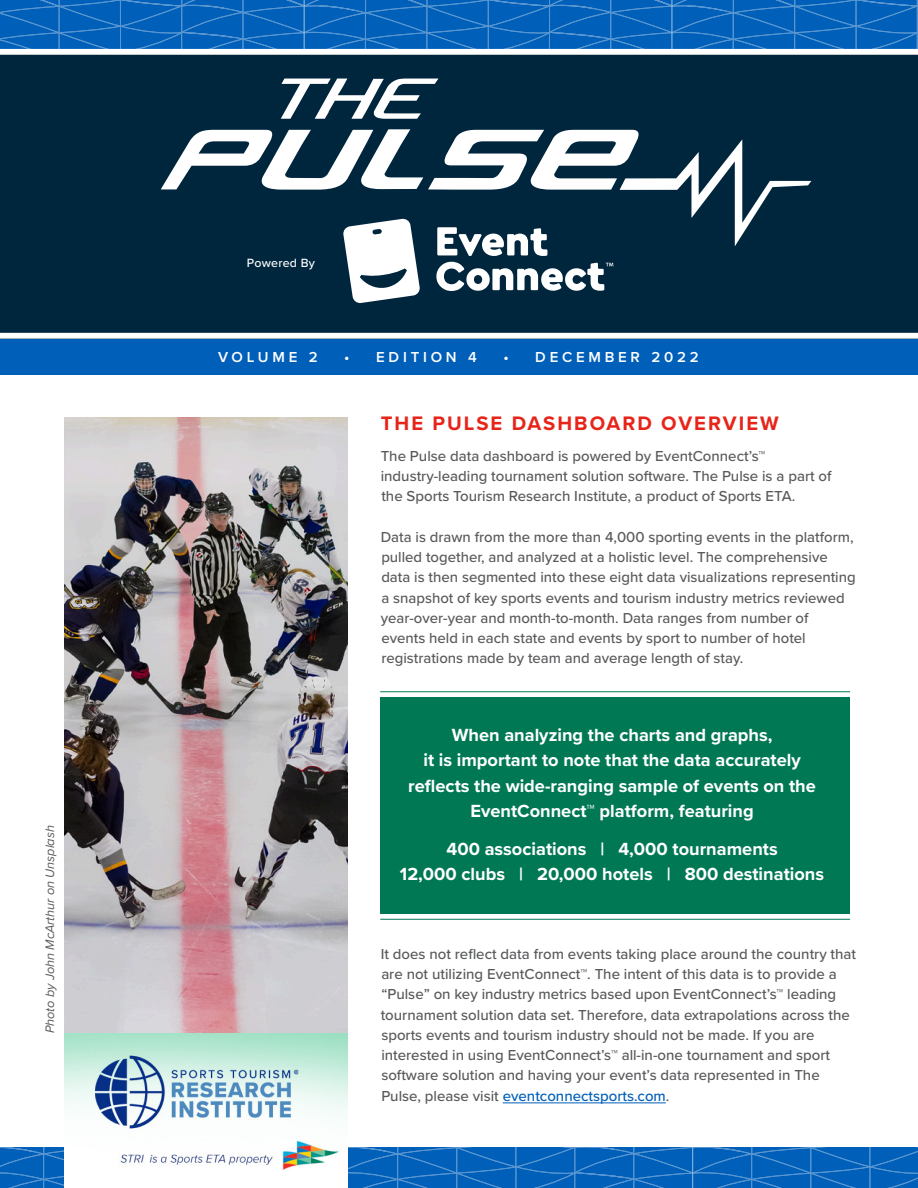
<style>
.page{position:relative;width:918px;height:1188px;background:#fff}
.page>*{position:absolute;margin:0;border:0;box-sizing:border-box;transform-origin:0 0}
.t1{font:700 20.25px "Proxima Nova";letter-spacing:.1em;color:#e72419}
.t2{font:700 18.15px/25.2px "Proxima Nova";color:#fff;text-align:center}
.t3{font:500 15px/20.2px "Proxima Nova";color:#58595b}
.t4{font:600 15px "Proxima Nova";letter-spacing:.25em;color:#fff}
.t5{font:italic 12.75px "Proxima Nova";color:#58595b}
.t6{font:500 12.3px "Proxima Nova";letter-spacing:.02em;color:#fff}
.s1{color:#005fb9}
</style>
<div class="page">
<img style="left:64px;top:417px;width:284px;height:731px">
<svg style="left:0;top:0;width:918px;height:49px;background:#0b66bc"></svg>
<svg style="left:0;top:1148px;width:918px;height:40px"></svg>
<div style="left:0;top:55px;width:918px;height:302px;background:#00263e"></div>
<svg style="left:161px;top:79px;width:650px;height:167px"></svg>
<div style="left:0;top:339px;width:918px;height:36px;background:#005fb9"></div>
<div style="left:0;top:333px;width:918px;height:6px;background:#fff"></div>
<svg style="left:343px;top:218px;width:77px;height:85px"></svg>
<svg style="left:437px;top:227px;width:110px;height:29px"></svg>
<svg style="left:436px;top:262px;width:177px;height:29px"></svg>
<div style="left:380px;top:697px;width:470px;height:217px;background:#007854"></div>
<hr style="left:380px;top:919px;width:470px;height:1px;background:#007854">
<hr style="left:380px;top:691px;width:470px;height:1px;background:#007854">
<hr style="left:503px;top:1102px;width:163px;height:1px;background:#005fb9">
<p class="t5" style="left:40px;top:1033px;width:210px;rotate:-90deg">Photo by John McArthur on Unsplash</p>
<p class="t6" style="left:247px;top:253px;width:70px">Powered By</p>
<p class="t4" style="left:218px;top:345px;width:101px">VOLUME 2</p>
<p class="t4" style="left:344px;top:345px;width:134px">• EDITION 4</p>
<p class="t4" style="left:503px;top:345px;width:197px">• DECEMBER 2022</p>
<h1 class="t1" style="left:381px;top:408px;width:400px">THE PULSE DASHBOARD OVERVIEW</h1>
<p class="t3" style="left:381px;top:445px;width:452px">The Pulse data dashboard is powered by EventConnect’s™ industry-leading tournament solution software. The Pulse is a part of the Sports Tourism Research Institute, a product of Sports ETA.</p>
<p class="t3" style="left:381px;top:526px;width:477px">Data is drawn from the more than 4,000 sporting events in the platform, pulled together, and analyzed at a holistic level. The comprehensive data is then segmented into these eight data visualizations representing a snapshot of key sports events and tourism industry metrics reviewed year-over-year and month-to-month. Data ranges from number of events held in each state and events by sport to number of hotel registrations made by team and average length of stay.</p>
<p class="t2" style="left:408px;top:722px;width:409px">When analyzing the charts and graphs,<br>it is important to note that the data accurately reflects the wide-ranging sample of events on the EventConnect™ platform, featuring</p>
<p class="t2" style="left:400px;top:836px;width:426px">400 associations | 4,000 tournaments<br>12,000 clubs | 20,000 hotels | 800 destinations</p>
<p class="t3" style="left:381px;top:943px;width:477px">It does not reflect data from events taking place around the country that are not utilizing EventConnect™. The intent of this data is to provide a “Pulse” on key industry metrics based upon EventConnect’s™ leading tournament solution data set. Therefore, data extrapolations across the sports events and tourism industry should not be made. If you are interested in using EventConnect’s™ all-in-one tournament and sport software solution and having your event’s data represented in The Pulse, please visit <span class="s1">eventconnectsports.com</span>.</p>
</div>
